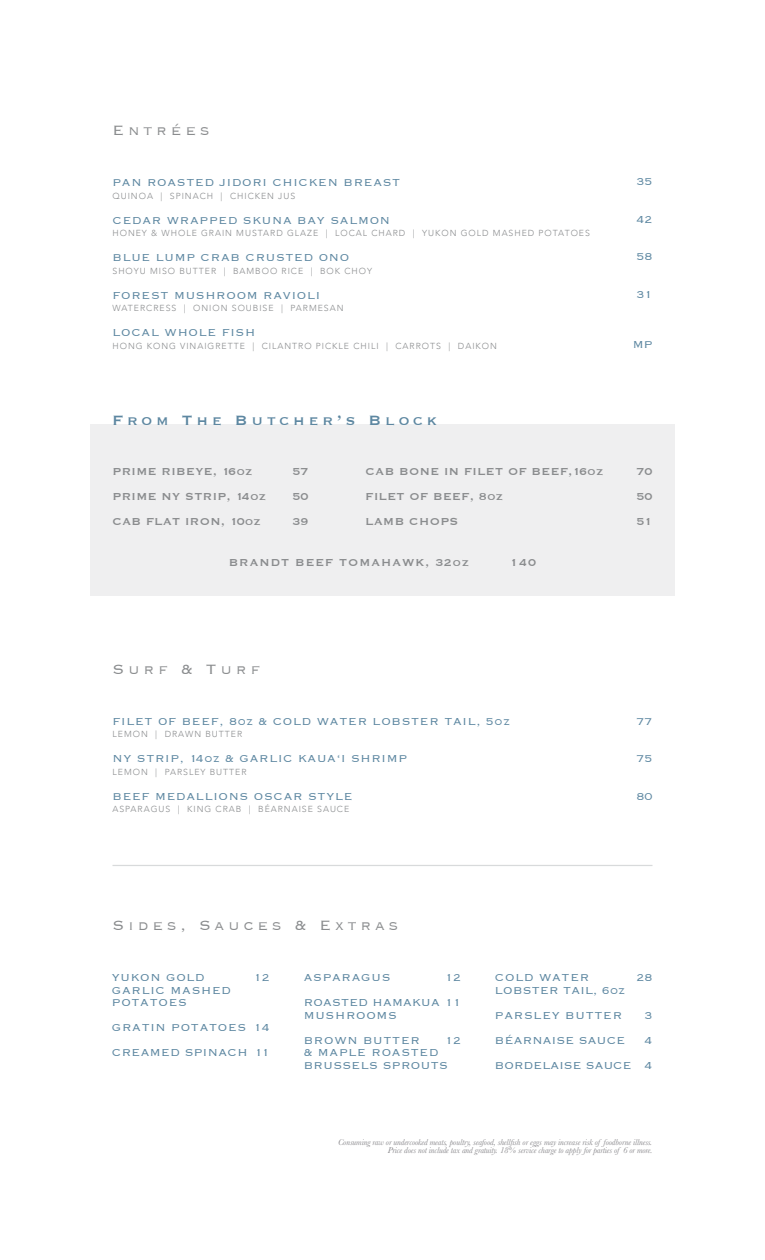
<style>
.page{position:relative;width:765px;height:1260px;background:#fff}
.page>*{position:absolute;margin:0;border:0;box-sizing:border-box;transform-origin:0 0}
.t1{font:300 17.5px "Copperplate";letter-spacing:.22em;color:#8a8c8e}
.t2{font:17.5px "Copperplate";letter-spacing:.22em;color:#5d87a1}
.t3{font:300 13.12px/25px "Copperplate";letter-spacing:.055em;color:#5d87a1}
.t4{font:13.12px/25px "Copperplate";letter-spacing:.035em;color:#8a8c8e}
.t5{font:300 13.12px/25px "Copperplate";letter-spacing:.02em;color:#5d87a1}
.t6{font:300 13.12px/12.5px "Copperplate";letter-spacing:.03em;color:#5d87a1}
.t7{font:13.12px "Copperplate";letter-spacing:.075em;color:#8a8c8e}
.t8{font:300 8.75px "Avenir";letter-spacing:.11em;color:#8a8c8e}
.t9{font:italic 8.75px/8.8px "Baskerville";letter-spacing:-.01em;color:#88878b;text-align:right}
</style>
<div class="page">
<div style="left:90px;top:425px;width:585px;height:171px;background:#efeff0"></div>
<hr style="left:112px;top:865px;width:540px;height:1px;background:#d8dadb">
<h1 class="t1" style="left:112px;top:119px;width:99px">Entrées</h1>
<p class="t3" style="left:112px;top:169px;width:289px">PAN ROASTED JIDORI CHICKEN BREAST</p>
<p class="t8" style="left:112px;top:190px;width:184px">QUINOA | SPINACH | CHICKEN JUS</p>
<p class="t3" style="left:112px;top:207px;width:279px">CEDAR WRAPPED SKUNA BAY SALMON</p>
<p class="t8" style="left:112px;top:228px;width:479px">HONEY &amp; WHOLE GRAIN MUSTARD GLAZE | LOCAL CHARD | YUKON GOLD MASHED POTATOES</p>
<p class="t3" style="left:112px;top:244px;width:238px">BLUE LUMP CRAB CRUSTED ONO</p>
<p class="t8" style="left:112px;top:265px;width:261px">SHOYU MISO BUTTER | BAMBOO RICE | BOK CHOY</p>
<p class="t3" style="left:112px;top:282px;width:209px">FOREST MUSHROOM RAVIOLI</p>
<p class="t8" style="left:112px;top:303px;width:233px">WATERCRESS | ONION SOUBISE | PARMESAN</p>
<p class="t3" style="left:112px;top:319px;width:144px">LOCAL WHOLE FISH</p>
<p class="t8" style="left:112px;top:340px;width:386px">HONG KONG VINAIGRETTE | CILANTRO PICKLE CHILI | CARROTS | DAIKON</p>
<h1 class="t2" style="left:112px;top:408px;width:326px">From The Butcher’s Block</h1>
<p class="t3" style="left:636px;top:168px;width:18px">35</p>
<p class="t3" style="left:636px;top:206px;width:18px">42</p>
<p class="t3" style="left:636px;top:243px;width:18px">58</p>
<p class="t3" style="left:636px;top:281px;width:18px">31</p>
<p class="t3" style="left:633px;top:331px;width:21px">MP</p>
<p class="t4" style="left:112px;top:458px;width:155px">PRIME RIBEYE, 16oz<br>PRIME NY STRIP, 14oz<br>CAB FLAT IRON, 10oz</p>
<p class="t4" style="left:292px;top:458px;width:18px;text-align:justify">57<br>50<br>39</p>
<p class="t4" style="left:636px;top:458px;width:18px;text-align:justify">70<br>50<br>51</p>
<p class="t7" style="left:229px;top:554px;width:242px">BRANDT BEEF TOMAHAWK, 32oz</p>
<p class="t4" style="left:510px;top:550px;width:28px">140</p>
<p class="t4" style="left:366px;top:458px;width:239px">CAB BONE IN FILET OF BEEF,16oz<br>FILET OF BEEF, 8oz<br>LAMB CHOPS</p>
<h1 class="t1" style="left:112px;top:658px;width:149px">Surf &amp; Turf</h1>
<p class="t3" style="left:112px;top:708px;width:399px">FILET OF BEEF, 8oz &amp; COLD WATER LOBSTER TAIL, 5oz</p>
<p class="t8" style="left:112px;top:729px;width:131px">LEMON | DRAWN BUTTER</p>
<p class="t3" style="left:112px;top:746px;width:296px">NY STRIP, 14oz &amp; GARLIC KAUA‘I SHRIMP</p>
<p class="t8" style="left:112px;top:767px;width:136px">LEMON | PARSLEY BUTTER</p>
<p class="t3" style="left:112px;top:783px;width:242px">BEEF MEDALLIONS OSCAR STYLE</p>
<p class="t8" style="left:112px;top:804px;width:238px">ASPARAGUS | KING CRAB | BÉARNAISE SAUCE</p>
<h1 class="t1" style="left:112px;top:914px;width:287px">Sides, Sauces &amp; Extras</h1>
<p class="t3" style="left:636px;top:708px;width:18px">77</p>
<p class="t3" style="left:636px;top:746px;width:18px">75</p>
<p class="t3" style="left:636px;top:783px;width:18px">80</p>
<p class="t3" style="left:112px;top:971px;width:121px;line-height:12.5px">YUKON GOLD<br>GARLIC MASHED<br>POTATOES</p>
<p class="t3" style="left:112px;top:1014px;width:137px">GRATIN POTATOES<br>CREAMED SPINACH</p>
<p class="t3" style="left:254px;top:964px;width:18px">12</p>
<p class="t3" style="left:254px;top:1014px;width:18px">14<br>11</p>
<p class="t5" style="left:304px;top:964px;width:159px;text-align:right">12<br>ROASTED HAMAKUA 11</p>
<p class="t3" style="left:445px;top:1027px;width:18px">12</p>
<p class="t3" style="left:304px;top:964px;width:88px">ASPARAGUS</p>
<p class="t3" style="left:304px;top:1002px;width:118px">MUSHROOMS<br>BROWN BUTTER</p>
<p class="t6" style="left:304px;top:1046px;width:146px">&amp; MAPLE ROASTED<br>BRUSSELS SPROUTS</p>
<p class="t5" style="left:495px;top:971px;width:131px;line-height:12.5px">COLD WATER<br>LOBSTER TAIL, 6oz</p>
<p class="t5" style="left:495px;top:1002px;width:138px">PARSLEY BUTTER<br>BÉARNAISE SAUCE<br>BORDELAISE SAUCE</p>
<p class="t3" style="left:636px;top:964px;width:18px">28</p>
<p class="t3" style="left:644px;top:1002px;width:10px;text-align:justify">3<br>4<br>4</p>
<p class="t9" style="left:338px;top:1137px;width:316px">Consuming raw or undercooked meats, poultry, seafood, shellfish or eggs may increase risk of foodborne illness.<br>Price does not include tax and gratuity. 18% service charge to apply for parties of 6 or more.</p>
</div>
